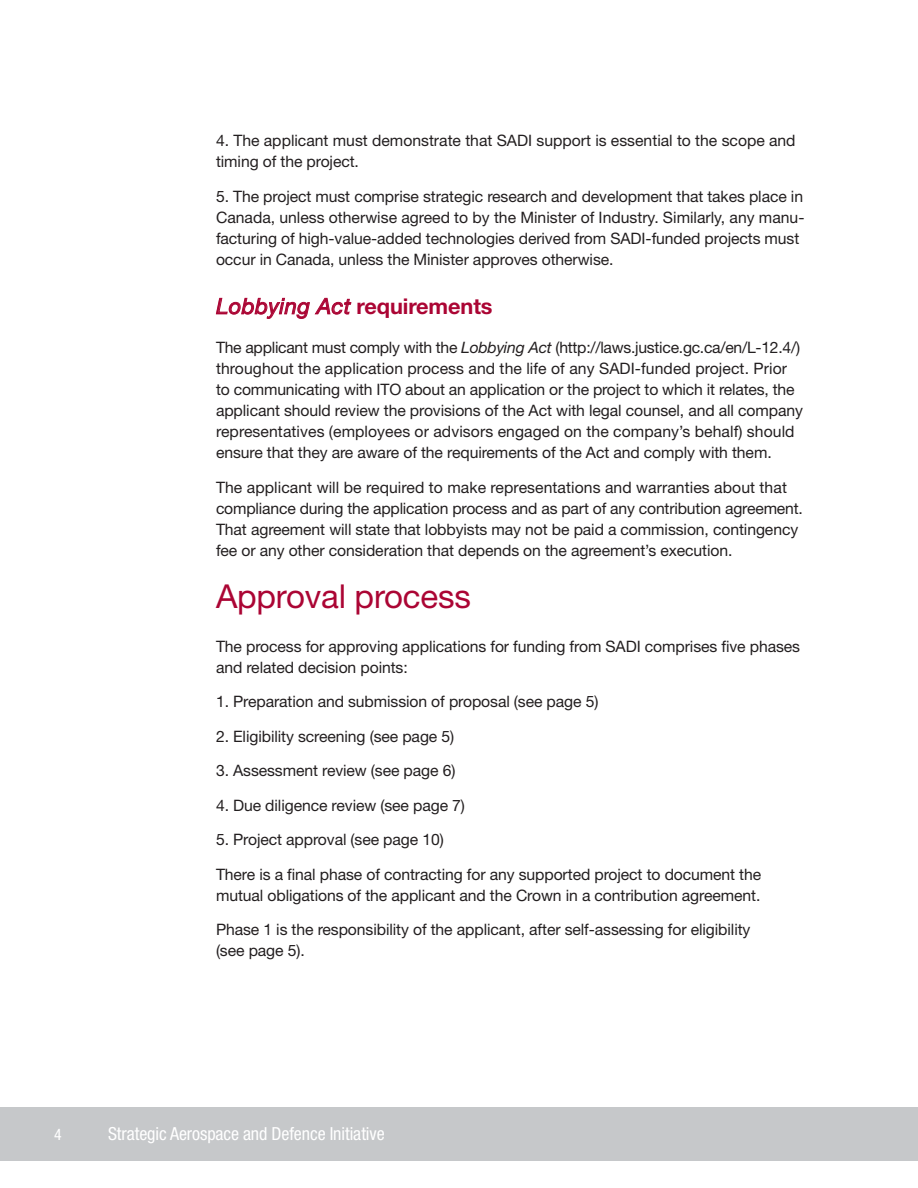
<style>
.page{position:relative;width:918px;height:1188px;background:#fff}
.page>*{position:absolute;margin:0;border:0;box-sizing:border-box;transform-origin:0 0}
.t1{font:33px "Helvetica Neue";letter-spacing:-.005em;color:#ab0534}
.t2{font:700 21.75px "Helvetica Neue";letter-spacing:-.005em;color:#ab0534}
.t3{font:condensed 18px "Helvetica Neue";letter-spacing:-.005em;color:#fff}
.t4{font:15.75px/21px "Helvetica Neue";letter-spacing:-.005em;color:#231f20}
.t5{font:condensed 15.75px "Helvetica Neue";color:#fff}
.s1{font-weight:400;font-style:italic}
.s2{font-style:italic}
</style>
<div class="page">
<div style="left:0;top:1107px;width:918px;height:54px;background:#c6c8ca"></div>
<p class="t4" style="left:216px;top:132px;width:581px">4. The applicant must demonstrate that SADI support is essential to the scope and timing of the project.</p>
<p class="t4" style="left:216px;top:187px;width:590px">5. The project must comprise strategic research and development that takes place in Canada, unless otherwise agreed to by the Minister of Industry. Similarly, any manu&shy;facturing of high-value-added technologies derived from SADI-funded projects must occur in Canada, unless the Minister approves otherwise.</p>
<h2 class="t2" style="left:216px;top:299px;width:278px"><span class="s1">Lobbying Act</span> requirements</h2>
<p class="t4" style="left:216px;top:339px;width:589px">The applicant must comply with the <span class="s2">Lobbying Act</span> (http://laws.justice.gc.ca/en/L-12.4/) throughout the application process and the life of any SADI-funded project. Prior to communicating with ITO about an application or the project to which it relates, the applicant should review the provisions of the Act with legal counsel, and all company representatives (employees or advisors engaged on the company’s behalf) should ensure that they are aware of the requirements of the Act and comply with them.</p>
<p class="t4" style="left:216px;top:478px;width:588px">The applicant will be required to make representations and warranties about that compliance during the application process and as part of any contribution agreement.<br>That agreement will state that lobbyists may not be paid a commission, contingency fee or any other consideration that depends on the agreement’s execution.</p>
<h1 class="t1" style="left:216px;top:585px;width:256px">Approval process</h1>
<p class="t4" style="left:216px;top:637px;width:586px">The process for approving applications for funding from SADI comprises five phases and related decision points:</p>
<p class="t4" style="left:216px;top:693px;width:384px">1. Preparation and submission of proposal (see page 5)</p>
<p class="t4" style="left:216px;top:727px;width:240px">2. Eligibility screening (see page 5)</p>
<p class="t4" style="left:216px;top:762px;width:241px">3. Assessment review (see page 6)</p>
<p class="t4" style="left:216px;top:796px;width:250px">4. Due diligence review (see page 7)</p>
<p class="t4" style="left:216px;top:824px;width:547px;line-height:34.5px">5. Project approval (see page 10)<br>There is a final phase of contracting for any supported project to document the</p>
<p class="t4" style="left:216px;top:879px;width:546px;line-height:34.5px">mutual obligations of the applicant and the Crown in a contribution agreement.<br>Phase 1 is the responsibility of the applicant, after self-assessing for eligibility</p>
<p class="t4" style="left:216px;top:942px;width:90px">(see page 5).</p>
<p class="t5" style="left:54px;top:1129px;width:9px">4</p>
<p class="t3" style="left:108px;top:1127px;width:278px">Strategic Aerospace and Defence Initiative</p>
</div>
